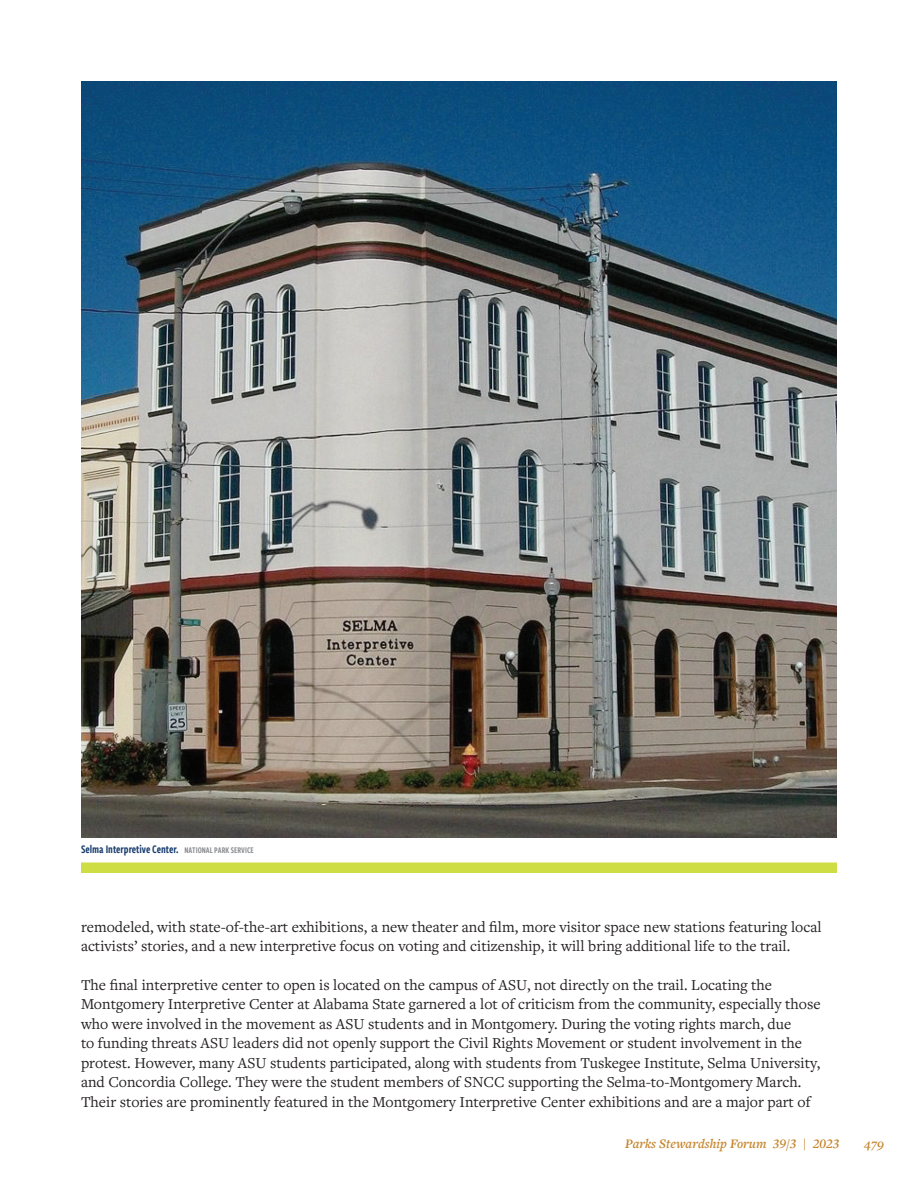
<style>
.page{position:relative;width:918px;height:1188px;background:#fff}
.page>*{position:absolute;margin:0;border:0;box-sizing:border-box;transform-origin:0 0}
.t1{font:15.75px/19.5px "Freight Text Pro";color:#231f20}
.t2{font:italic 600 13.5px "Freight Text Pro";color:#c4842a}
.t3{font:12px "Freight Sans Cmp Pro Semi";color:#183c6e}
.s1{font-size:9px;color:#898b8e}
</style>
<div class="page">
<img style="left:81px;top:81px;width:756px;height:756px">
<div style="left:81px;top:862px;width:756px;height:11px;background:#cedd44"></div>
<p class="t3" style="left:81px;top:841px;width:174px">Selma Interpretive Center. <span class="s1">NATIONAL PARK SERVICE</span></p>
<p class="t1" style="left:81px;top:916px;width:742px">remodeled, with state-of-the-art exhibitions, a new theater and film, more visitor space new stations featuring local activists’ stories, and a new interpretive focus on voting and citizenship, it will bring additional life to the trail.</p>
<p class="t1" style="left:81px;top:975px;width:741px">The final interpretive center to open is located on the campus of ASU, not directly on the trail. Locating the Montgomery Interpretive Center at Alabama State garnered a lot of criticism from the community, especially those who were involved in the movement as ASU students and in Montgomery. During the voting rights march, due<br>to funding threats ASU leaders did not openly support the Civil Rights Movement or student involvement in the protest. However, many ASU students participated, along with students from Tuskegee Institute, Selma University, and Concordia College. They were the student members of SNCC supporting the Selma-to-Montgomery March.<br>Their stories are prominently featured in the Montgomery Interpretive Center exhibitions and are a major part of</p>
<p class="t2" style="left:625px;top:1134px;width:216px">Parks Stewardship Forum 39/3 | 2023</p>
<p class="t2" style="left:864px;top:1134px;width:21px">479</p>
</div>
